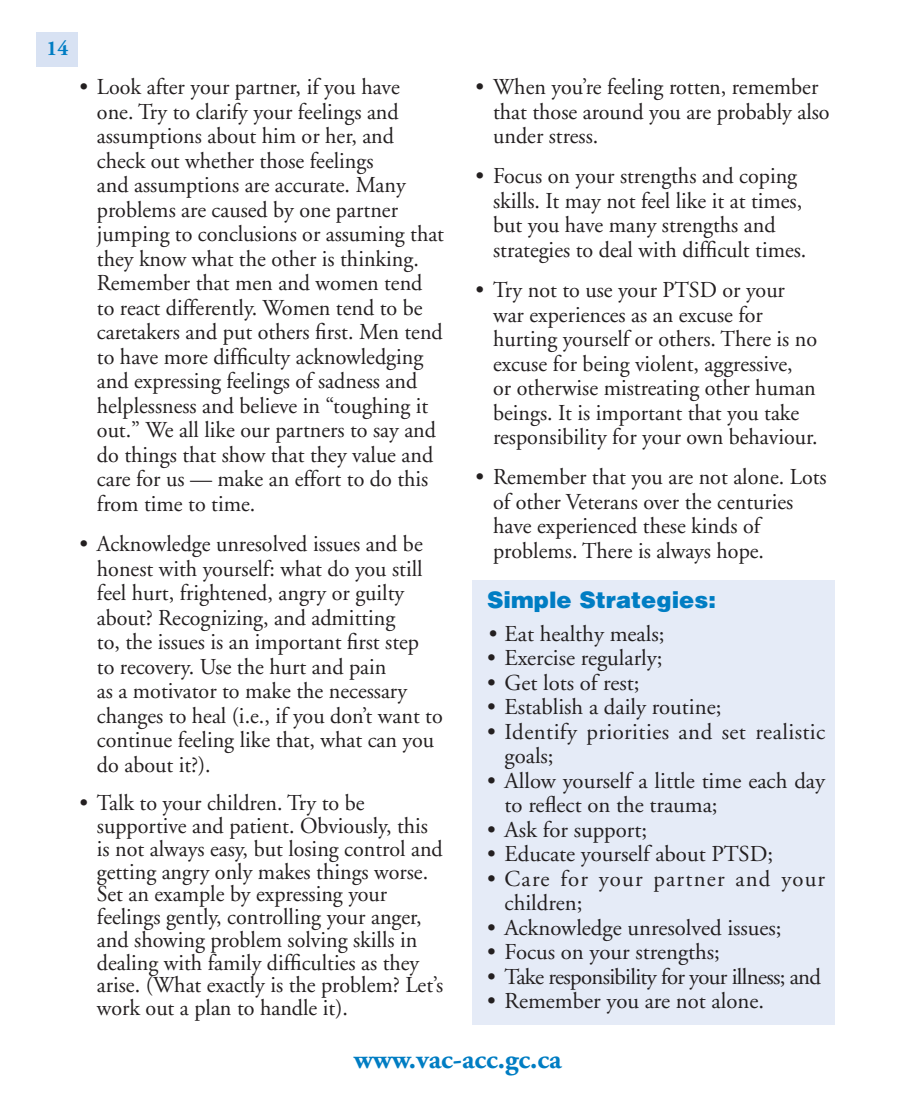
<style>
.page{position:relative;width:914px;height:1103px;background:#fff}
.page>*{position:absolute;margin:0;border:0;box-sizing:border-box;transform-origin:0 0}
.t1{font:700 28px "Adobe Garamond";color:#007dc3}
.t2{font:22.75px/24.5px "Adobe Garamond";color:#231f20}
.t3{font:22.75px/24.5px "Adobe Garamond";letter-spacing:.02em;color:#231f20}
.t4{font:22.75px "Adobe Garamond";letter-spacing:-.03em;color:#231f20}
.t5{font:22.75px/24.5px "Adobe Garamond";letter-spacing:.05em;color:#231f20}
.t6{font:900 22.75px "Helvetica";color:#007dc3}
.t7{font:700 21px "Adobe Garamond";color:#007dc3}
</style>
<div class="page">
<div style="left:37px;top:32px;width:41px;height:34px;background:#d8e2f3"></div>
<div style="left:472px;top:580px;width:363px;height:444px;background:#e5ebf7"></div>
<p class="t7" style="left:46px;top:37px;width:23px">14</p>
<p class="t2" style="left:97px;top:75px;width:348px;text-indent:-18px">• Look after your partner, if you have<br>one. Try to clarify your feelings and assumptions about him or her, and check out whether those feelings<br>and assumptions are accurate. Many problems are caused by one partner jumping to conclusions or assuming that they know what the other is thinking.<br>Remember that men and women tend to react differently. Women tend to be caretakers and put others first. Men tend to have more difficulty acknowledging and expressing feelings of sadness and helplessness and believe in “toughing it out.” We all like our partners to say and do things that show that they value and care for us — make an effort to do this from time to time.</p>
<p class="t2" style="left:97px;top:532px;width:347px;text-indent:-18px">• Acknowledge unresolved issues and be honest with yourself: what do you still feel hurt, frightened, angry or guilty about? Recognizing, and admitting<br>to, the issues is an important first step<br>to recovery. Use the hurt and pain<br>as a motivator to make the necessary changes to heal (i.e., if you don’t want to continue feeling like that, what can you do about it?).</p>
<p class="t2" style="left:97px;top:792px;width:348px;line-height:22.8px;text-indent:-18px">• Talk to your children. Try to be supportive and patient. Obviously, this is not always easy, but losing control and getting angry only makes things worse.<br>Set an example by expressing your feelings gently, controlling your anger, and showing problem solving skills in dealing with family difficulties as they arise. (What exactly is the problem? Let’s work out a plan to handle it).</p>
<p class="t2" style="left:493px;top:75px;width:338px;text-indent:-18px">• When you’re feeling rotten, remember that those around you are probably also under stress.</p>
<p class="t2" style="left:493px;top:164px;width:315px;text-indent:-18px">• Focus on your strengths and coping skills. It may not feel like it at times, but you have many strengths and strategies to deal with difficult times.</p>
<p class="t2" style="left:493px;top:278px;width:326px;text-indent:-18px">• Try not to use your PTSD or your war experiences as an excuse for hurting yourself or others. There is no excuse for being violent, aggressive,<br>or otherwise mistreating other human beings. It is important that you take responsibility for your own behaviour.</p>
<p class="t2" style="left:493px;top:465px;width:335px;text-indent:-18px">• Remember that you are not alone. Lots of other Veterans over the centuries have experienced these kinds of problems. There is always hope.</p>
<p class="t6" style="left:487px;top:585px;width:230px">Simple Strategies:</p>
<p class="t2" style="left:489px;top:622px;width:177px">• Eat healthy meals;</p>
<p class="t2" style="left:487px;top:646px;width:177px">• Exercise regularly;</p>
<p class="t2" style="left:487px;top:671px;width:154px">• Get lots of rest;</p>
<p class="t2" style="left:487px;top:695px;width:236px">• Establish a daily routine;</p>
<p class="t3" style="left:504px;top:720px;width:322px;text-indent:-18px">• Identify priorities and set realistic goals;</p>
<p class="t2" style="left:504px;top:769px;width:322px;text-indent:-17px">• Allow yourself a little time each day to reflect on the trauma;</p>
<p class="t2" style="left:487px;top:818px;width:162px">• Ask for support;</p>
<p class="t2" style="left:487px;top:842px;width:287px">• Educate yourself about PTSD;</p>
<p class="t5" style="left:504px;top:867px;width:322px;text-indent:-17px">• Care for your partner and your children;</p>
<p class="t2" style="left:487px;top:916px;width:296px">• Acknowledge unresolved issues;</p>
<p class="t2" style="left:487px;top:940px;width:234px">• Focus on your strengths;</p>
<p class="t4" style="left:487px;top:964px;width:335px">• Take responsibility for your illness; and</p>
<p class="t2" style="left:487px;top:989px;width:278px">• Remember you are not alone.</p>
<p class="t1" style="left:354px;top:1044px;width:209px">www.vac-acc.gc.ca</p>
</div>
